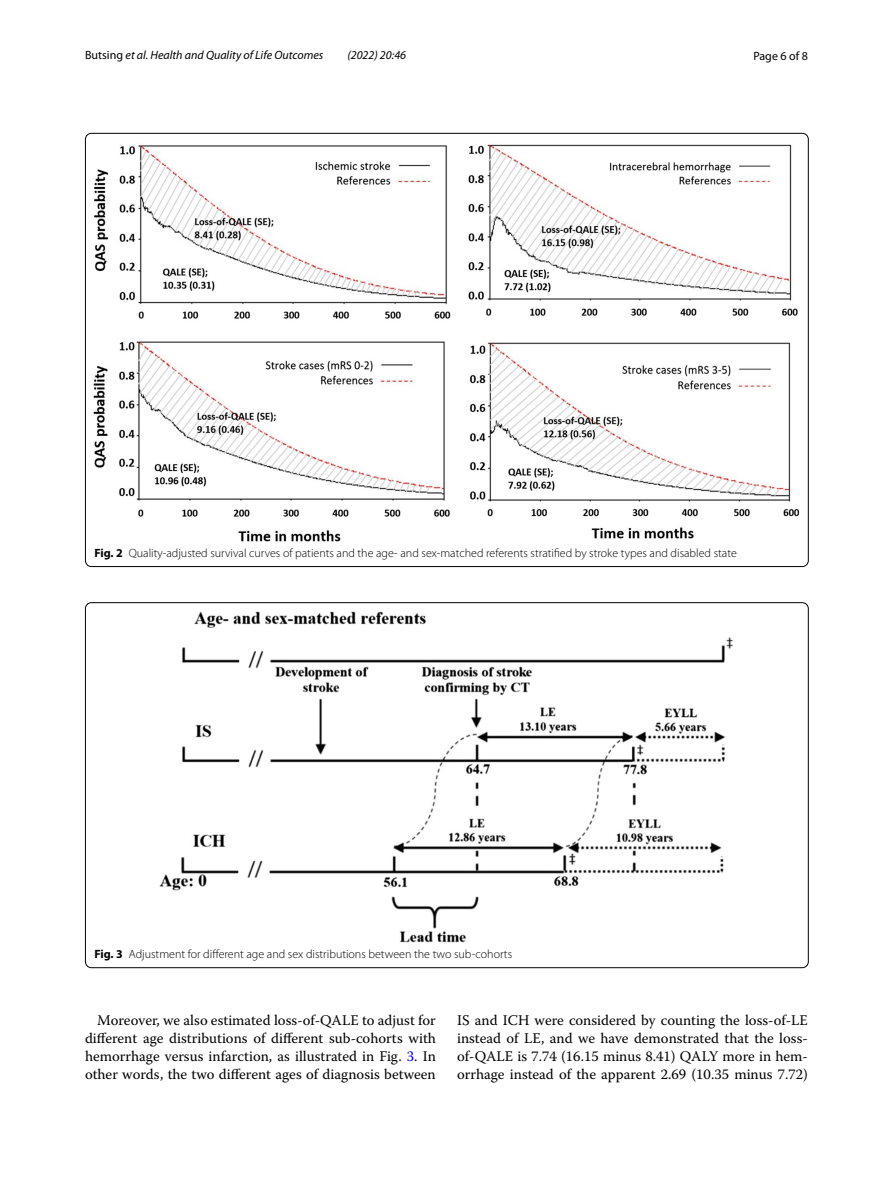
<style>
.page{position:relative;width:893px;height:1187px;background:#fff}
.page>*{position:absolute;margin:0;border:0;box-sizing:border-box;transform-origin:0 0}
.t1{font:14.7px/18px "Warnock Pro";color:#000;text-align:justify}
.t2{font:300 12px "Myriad Pro";color:#000}
.t3{font:italic 12px "Myriad Pro";color:#000}
.t4{font:12px "Myriad Pro";color:#000}
.s1{font-style:normal}
.s2{font-weight:700}
.s3{color:#00f}
</style>
<div class="page">
<img style="left:94px;top:144px;width:706px;height:398px">
<img style="left:160px;top:611px;width:573px;height:331px">
<p class="t3" style="left:85px;top:48px;width:240px"><span class="s1">Butsing</span> et al. Health and Quality of Life Outcomes</p>
<p class="t3" style="left:347px;top:48px;width:60px">(2022) 20:46</p>
<p class="t4" style="left:753px;top:48px;width:56px">Page 6 of 8</p>
<p class="t2" style="left:94px;top:546px;width:644px"><span class="s2">Fig. 2</span> Quality-adjusted survival curves of patients and the age- and sex-matched referents stratified by stroke types and disabled state</p>
<p class="t2" style="left:94px;top:947px;width:419px"><span class="s2">Fig. 3</span> Adjustment for different age and sex distributions between the two sub-cohorts</p>
<p class="t1" style="left:85px;top:1010px;width:352px;text-indent:12px">Moreover, we also estimated loss-of-QALE to adjust for different age distributions of different sub-cohorts with hemorrhage versus infarction, as illustrated in Fig. <span class="s3">3</span>. In other words, the two different ages of diagnosis between</p>
<p class="t1" style="left:457px;top:1010px;width:352px">IS and ICH were considered by counting the loss-of-LE instead of LE, and we have demonstrated that the loss&shy;of-QALE is 7.74 (16.15 minus 8.41) QALY more in hem&shy;orrhage instead of the apparent 2.69 (10.35 minus 7.72)</p>
</div>
